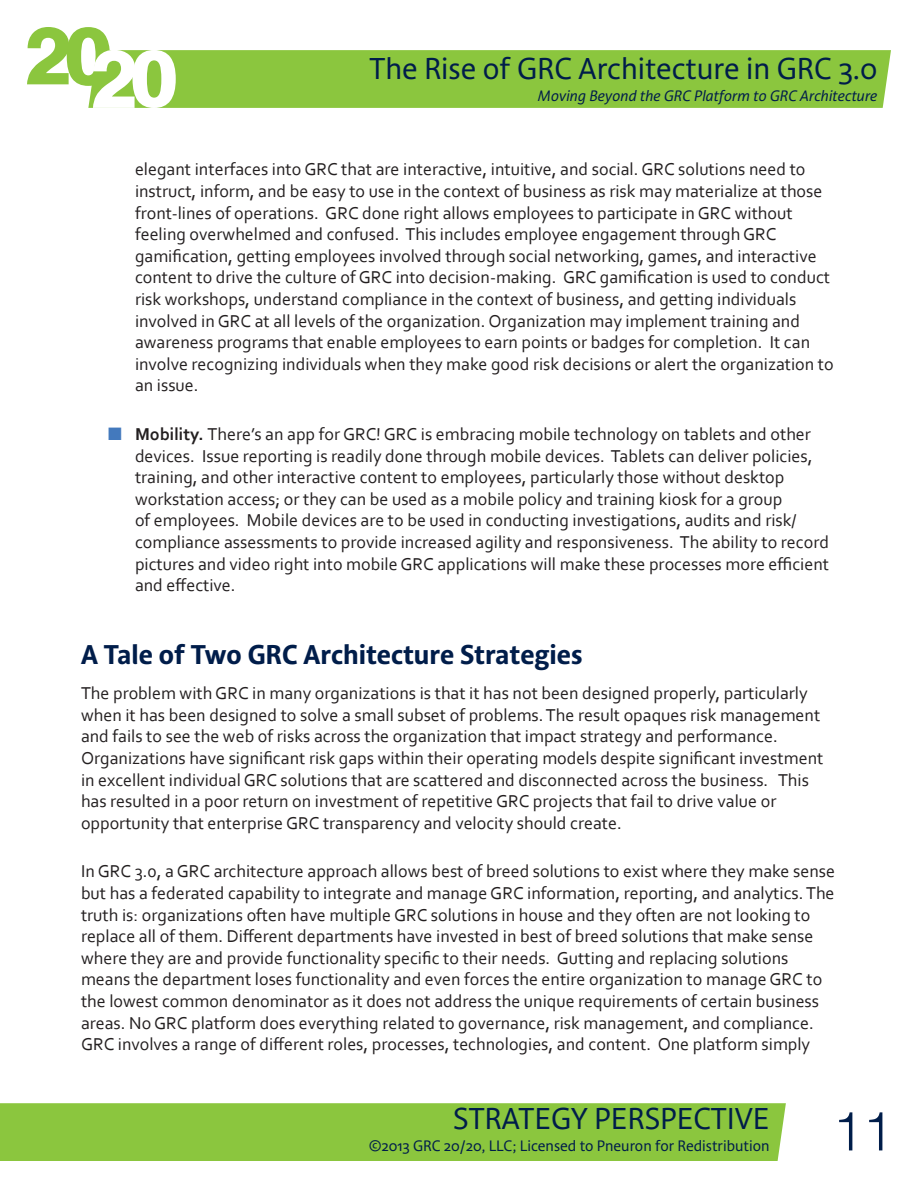
<style>
.page{position:relative;width:918px;height:1188px;background:#fff}
.page>*{position:absolute;margin:0;border:0;box-sizing:border-box;transform-origin:0 0}
.t1{font:300 54px "Helvetica";color:#001d4a}
.t2{font:30px "Acorde";color:#001d4a}
.Heading1{font:700 27px "Acorde";color:#001d4a}
.t3{font:18px/21.6px "Corbel";color:#231f20}
.t4{font:15px "Acorde";color:#001d4a}
.t5{font:italic 15px "Acorde";color:#001d4a}
.s1{color:#4379bd}
.s2{font-weight:700}
</style>
<div class="page">
<div style="left:0;top:1103px;width:786px;height:58px;background:#8bc63e"></div>
<div style="left:176px;top:50px;width:715px;height:58px;background:#8bc63e"></div>
<svg style="left:27px;top:27px;width:149px;height:81px"></svg>
<h2 class="t2" style="left:370px;top:51px;width:509px">The Rise of GRC Architecture in GRC 3.0</h2>
<p class="t5" style="left:538px;top:87px;width:341px">Moving Beyond the GRC Platform to GRC Architecture</p>
<p class="t3" style="left:135px;top:158px;width:700px">elegant interfaces into GRC that are interactive, intuitive, and social. GRC solutions need to instruct, inform, and be easy to use in the context of business as risk may materialize at those front-lines of operations. GRC done right allows employees to participate in GRC without feeling overwhelmed and confused. This includes employee engagement through GRC gamification, getting employees involved through social networking, games, and interactive content to drive the culture of GRC into decision-making. GRC gamification is used to conduct risk workshops, understand compliance in the context of business, and getting individuals involved in GRC at all levels of the organization. Organization may implement training and awareness programs that enable employees to earn points or badges for completion. It can involve recognizing individuals when they make good risk decisions or alert the organization to an issue.</p>
<p class="t3" style="left:135px;top:423px;width:696px;text-indent:-27px"><span class="s1">■</span> <span class="s2">Mobility.</span> There’s an app for GRC! GRC is embracing mobile technology on tablets and other devices. Issue reporting is readily done through mobile devices. Tablets can deliver policies, training, and other interactive content to employees, particularly those without desktop workstation access; or they can be used as a mobile policy and training kiosk for a group<br>of employees. Mobile devices are to be used in conducting investigations, audits and risk/ compliance assessments to provide increased agility and responsiveness. The ability to record pictures and video right into mobile GRC applications will make these processes more efficient and effective.</p>
<p class="Heading1" style="left:81px;top:638px;width:503px">A Tale of Two GRC Architecture Strategies</p>
<p class="t3" style="left:81px;top:682px;width:744px">The problem with GRC in many organizations is that it has not been designed properly, particularly when it has been designed to solve a small subset of problems. The result opaques risk management and fails to see the web of risks across the organization that impact strategy and performance.<br>Organizations have significant risk gaps within their operating models despite significant investment in excellent individual GRC solutions that are scattered and disconnected across the business. This has resulted in a poor return on investment of repetitive GRC projects that fail to drive value or opportunity that enterprise GRC transparency and velocity should create.</p>
<p class="t3" style="left:81px;top:860px;width:756px">In GRC 3.0, a GRC architecture approach allows best of breed solutions to exist where they make sense but has a federated capability to integrate and manage GRC information, reporting, and analytics. The truth is: organizations often have multiple GRC solutions in house and they often are not looking to replace all of them. Different departments have invested in best of breed solutions that make sense where they are and provide functionality specific to their needs. Gutting and replacing solutions means the department loses functionality and even forces the entire organization to manage GRC to the lowest common denominator as it does not address the unique requirements of certain business areas. No GRC platform does everything related to governance, risk management, and compliance.<br>GRC involves a range of different roles, processes, technologies, and content. One platform simply</p>
<h2 class="t2" style="left:453px;top:1101px;width:318px">STRATEGY PERSPECTIVE</h2>
<p class="t4" style="left:369px;top:1137px;width:402px">©2013 GRC 20/20, LLC; Licensed to Pneuron for Redistribution</p>
<h1 class="t1" style="left:833px;top:1088px;width:62px">11</h1>
</div>
